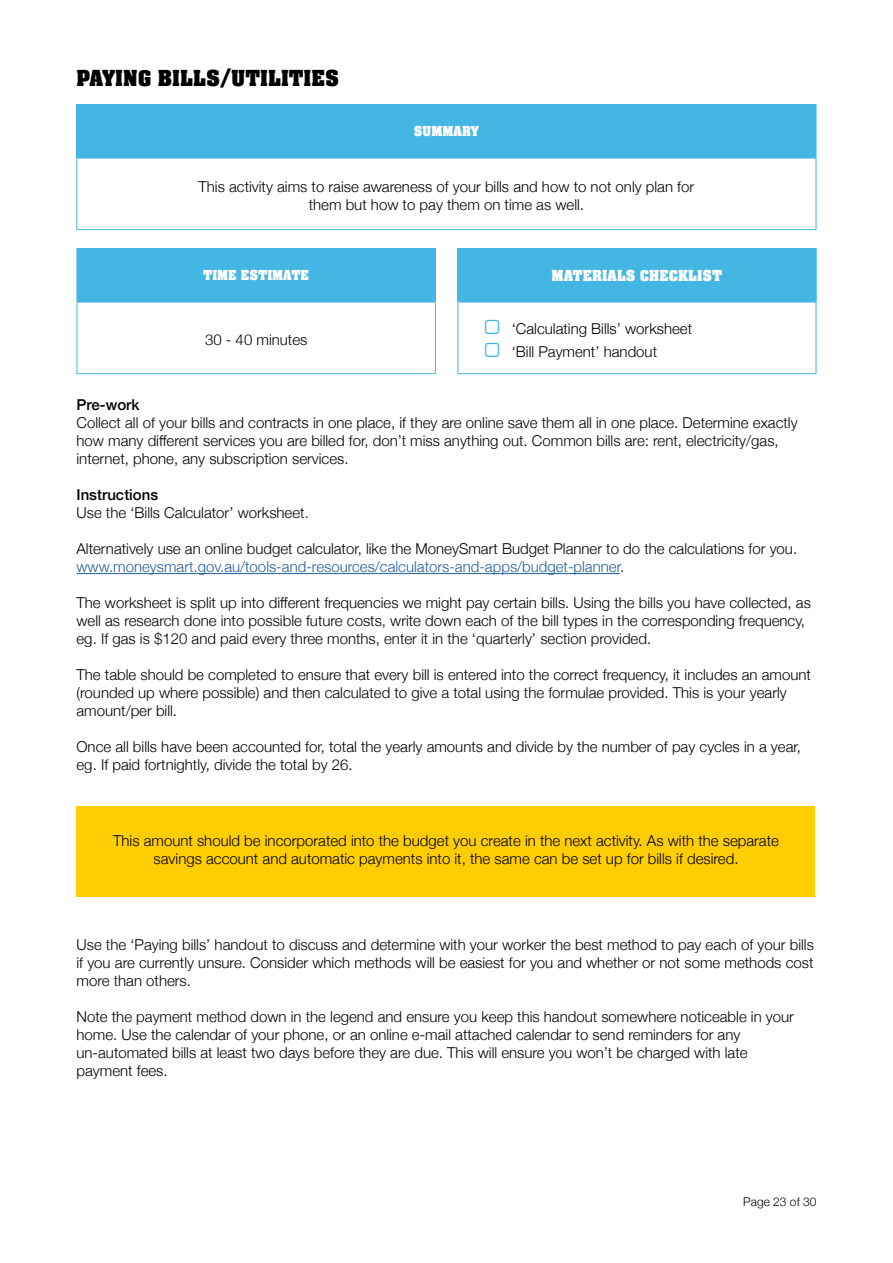
<style>
.page{position:relative;width:893px;height:1263px;background:#fff}
.page>*{position:absolute;margin:0;border:0;box-sizing:border-box;transform-origin:0 0}
.t1{font:700 24px "Aachen Com";color:#000}
.t2{font:700 16.5px "Aachen Com";color:#fff}
.t3{font:300 15px/18px "Helvetica Neue";color:#000}
.t4{font:500 15px "Helvetica Neue";color:#000}
.t5{font:700 15px "Aachen Com";color:#fff}
.t6{font:300 12px "Helvetica Neue";color:#000}
.s1{color:#215e9e}
</style>
<div class="page">
<hr style="left:77px;top:573px;width:543px;height:1px;background:#215e9e">
<div style="left:77px;top:104px;width:739px;height:54px;background:#43b6e3"></div>
<hr style="left:76px;top:105px;width:1px;height:53px;background:#43b6e3">
<hr style="left:76px;top:104px;width:740px;height:1px;background:#43b6e3">
<hr style="left:816px;top:105px;width:1px;height:53px;background:#43b6e3">
<hr style="left:76px;top:158px;width:1px;height:71px;background:#43b6e3">
<hr style="left:76px;top:158px;width:740px;height:1px;background:#43b6e3">
<hr style="left:816px;top:158px;width:1px;height:71px;background:#43b6e3">
<hr style="left:76px;top:229px;width:740px;height:1px;background:#43b6e3">
<div style="left:77px;top:248px;width:358px;height:54px;background:#43b6e3"></div>
<hr style="left:77px;top:248px;width:359px;height:1px;background:#43b6e3">
<hr style="left:435px;top:249px;width:1px;height:53px;background:#43b6e3">
<hr style="left:77px;top:302px;width:1px;height:71px;background:#43b6e3">
<hr style="left:77px;top:302px;width:359px;height:1px;background:#43b6e3">
<hr style="left:435px;top:302px;width:1px;height:71px;background:#43b6e3">
<hr style="left:77px;top:373px;width:359px;height:1px;background:#43b6e3">
<div style="left:458px;top:249px;width:358px;height:53px;background:#43b6e3"></div>
<hr style="left:457px;top:250px;width:2px;height:52px;background:#43b6e3">
<hr style="left:457px;top:248px;width:360px;height:2px;background:#43b6e3">
<hr style="left:815px;top:250px;width:2px;height:52px;background:#43b6e3">
<hr style="left:457px;top:302px;width:1px;height:71px;background:#43b6e3">
<hr style="left:457px;top:302px;width:359px;height:1px;background:#43b6e3">
<hr style="left:816px;top:302px;width:1px;height:71px;background:#43b6e3">
<hr style="left:457px;top:373px;width:359px;height:1px;background:#43b6e3">
<div style="left:77px;top:806px;width:739px;height:90px;background:#ffcd03"></div>
<hr style="left:815px;top:806px;width:1px;height:90px;background:#fff">
<h1 class="t1" style="left:77px;top:65px;width:264px">PAYING BILLS/UTILITIES</h1>
<p class="t5" style="left:414px;top:123px;width:67px">SUMMARY</p>
<p class="t3" style="left:199px;top:177px;width:497px;text-align:center">This activity aims to raise awareness of your bills and how to not only plan for them but how to pay them on time as well.</p>
<p class="t5" style="left:203px;top:267px;width:108px">TIME ESTIMATE</p>
<p class="t3" style="left:205px;top:330px;width:104px">30 - 40 minutes</p>
<p class="t2" style="left:552px;top:266px;width:172px">MATERIALS CHECKLIST</p>
<p class="t3" style="left:512px;top:315px;width:182px;line-height:23.7px">‘Calculating Bills’ worksheet ‘Bill Payment’ handout</p>
<p class="t4" style="left:77px;top:393px;width:65px">Pre-work</p>
<p class="t3" style="left:77px;top:413px;width:723px">Collect all of your bills and contracts in one place, if they are online save them all in one place. Determine exactly how many different services you are billed for, don’t miss anything out. Common bills are: rent, electricity/gas, internet, phone, any subscription services.</p>
<p class="t4" style="left:77px;top:483px;width:83px">Instructions</p>
<p class="t3" style="left:77px;top:503px;width:234px">Use the ‘Bills Calculator’ worksheet.</p>
<p class="t3" style="left:77px;top:539px;width:722px">Alternatively use an online budget calculator, like the MoneySmart Budget Planner to do the calculations for you. <span class="s1">www.moneysmart.gov.au/tools-and-resources/calculators-and-apps/budget-planner</span>.</p>
<p class="t3" style="left:77px;top:593px;width:736px">The worksheet is split up into different frequencies we might pay certain bills. Using the bills you have collected, as well as research done into possible future costs, write down each of the bill types in the corresponding frequency, eg. If gas is $120 and paid every three months, enter it in the ‘quarterly’ section provided.</p>
<p class="t3" style="left:77px;top:665px;width:736px">The table should be completed to ensure that every bill is entered into the correct frequency, it includes an amount (rounded up where possible) and then calculated to give a total using the formulae provided. This is your yearly amount/per bill.</p>
<p class="t3" style="left:77px;top:737px;width:726px">Once all bills have been accounted for, total the yearly amounts and divide by the number of pay cycles in a year, eg. If paid fortnightly, divide the total by 26.</p>
<p class="t3" style="left:113px;top:831px;width:667px;text-align:center">This amount should be incorporated into the budget you create in the next activity. As with the separate savings account and automatic payments into it, the same can be set up for bills if desired.</p>
<p class="t3" style="left:77px;top:935px;width:739px;text-align:justify">Use the ‘Paying bills’ handout to discuss and determine with your worker the best method to pay each of your bills if you are currently unsure. Consider which methods will be easiest for you and whether or not some methods cost more than others.</p>
<p class="t3" style="left:77px;top:1007px;width:719px">Note the payment method down in the legend and ensure you keep this handout somewhere noticeable in your home. Use the calendar of your phone, or an online e-mail attached calendar to send reminders for any un-automated bills at least two days before they are due. This will ensure you won’t be charged with late payment fees.</p>
<p class="t6" style="left:743px;top:1191px;width:75px">Page 23 of 30</p>
</div>
